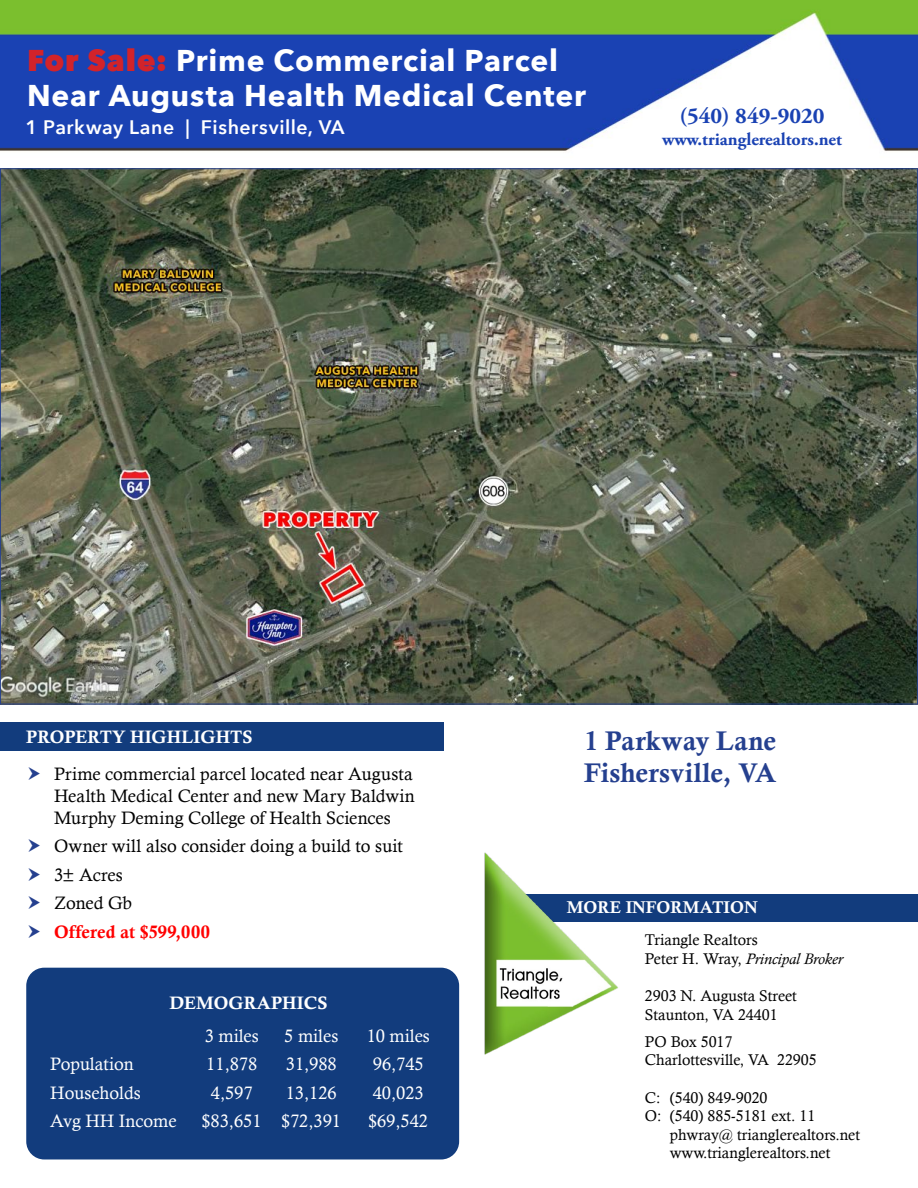
<style>
.page{position:relative;width:918px;height:1188px;background:#fff}
.page>*{position:absolute;margin:0;border:0;box-sizing:border-box;transform-origin:0 0}
.t1{font:700 30px/34.5px "Avenir Next";letter-spacing:.025em;color:#fff}
.t2{font:27px/32.4px "Calis MT Bol";color:#25408f}
.t3{font:700 22.5px "Adobe Garamond Pro";color:#1a42b3}
.t4{font:600 19.5px "Avenir Next";letter-spacing:.025em;color:#fff}
.t5{font:18px/21.6px "Calisto";color:#000;text-align:justify}
.t6{font:18px "Calisto";color:#fff}
.t7{font:18px "Calis MT Bol";color:#fff}
.t8{font:700 18px "Adobe Garamond Pro";color:#1a42b3}
.t9{font:18px "Calis MT Bol";letter-spacing:.01em;color:#f00}
.t10{font:17.1px "Calis MT Bol";color:#fff}
.t11{font:15.6px/18.6px "Calisto";color:#000}
.s1{font-weight:800;color:#d2232a}
.s2{font-style:italic}
</style>
<div class="page">
<img style="left:0;top:0;width:918px;height:1160px">
<div style="left:522px;top:894px;width:396px;height:27px;background:#123c7d"></div>
<img style="left:472px;top:848px;width:148px;height:215px">
<div style="left:0;top:722px;width:444px;height:29px;background:#123c7d"></div>
<img style="left:2px;top:170px;width:914px;height:532px">
<div style="left:26px;top:968px;width:433px;height:191px;background:#123c7d;border-radius:18px"></div>
<svg style="left:29px;top:767px;width:11px;height:13px"></svg>
<svg style="left:29px;top:839px;width:11px;height:13px"></svg>
<svg style="left:29px;top:867px;width:11px;height:14px"></svg>
<svg style="left:29px;top:896px;width:11px;height:13px"></svg>
<svg style="left:29px;top:924px;width:11px;height:14px"></svg>
<h1 class="t1" style="left:27px;top:43px;width:560px"><span class="s1">For Sale:</span> Prime Commercial Parcel<br>Near Augusta Health Medical Center</h1>
<p class="t4" style="left:26px;top:111px;width:321px">1 Parkway Lane | Fishersville, VA</p>
<h3 class="t3" style="left:680px;top:103px;width:147px">(540) 849-9020</h3>
<p class="t8" style="left:662px;top:128px;width:181px">www.trianglerealtors.net</p>
<p class="t7" style="left:26px;top:727px;width:228px">PROPERTY HIGHLIGHTS</p>
<h2 class="t2" style="left:584px;top:724px;width:193px">1 Parkway Lane<br>Fishersville, VA</h2>
<p class="t5" style="left:54px;top:763px;width:362px">Prime commercial parcel located near Augusta Health Medical Center and new Mary Baldwin Murphy Deming College of Health Sciences</p>
<p class="t5" style="left:54px;top:832px;width:350px;line-height:28.5px;text-align:left">Owner will also consider doing a build to suit<br>3± Acres<br>Zoned Gb</p>
<p class="t9" style="left:54px;top:921px;width:157px">Offered at $599,000</p>
<p class="t10" style="left:567px;top:898px;width:192px">MORE INFORMATION</p>
<p class="t11" style="left:645px;top:930px;width:199px">Triangle Realtors<br>Peter H. Wray, <span class="s2">Principal Broker</span></p>
<p class="t11" style="left:645px;top:986px;width:153px">2903 N. Augusta Street<br>Staunton, VA 24401</p>
<p class="t11" style="left:645px;top:1032px;width:173px">PO Box 5017<br>Charlottesville, VA 22905</p>
<p class="t11" style="left:645px;top:1088px;width:124px">C: (540) 849-9020</p>
<p class="t11" style="left:645px;top:1106px;width:172px">O: (540) 885-5181 ext. 11</p>
<p class="t11" style="left:670px;top:1125px;width:192px">phwray@ trianglerealtors.net</p>
<p class="t11" style="left:670px;top:1144px;width:162px">www.trianglerealtors.net</p>
<p class="t7" style="left:169px;top:992px;width:159px">DEMOGRAPHICS</p>
<p class="t6" style="left:205px;top:1025px;width:56px">3 miles</p>
<p class="t6" style="left:284px;top:1025px;width:56px">5 miles</p>
<p class="t6" style="left:367px;top:1025px;width:65px">10 miles</p>
<p class="t6" style="left:50px;top:1054px;width:85px">Population</p>
<p class="t6" style="left:206px;top:1054px;width:52px">11,878</p>
<p class="t6" style="left:286px;top:1054px;width:52px">31,988</p>
<p class="t6" style="left:373px;top:1054px;width:52px">96,745</p>
<p class="t6" style="left:50px;top:1082px;width:92px">Households</p>
<p class="t6" style="left:211px;top:1082px;width:43px">4,597</p>
<p class="t6" style="left:286px;top:1082px;width:52px">13,126</p>
<p class="t6" style="left:373px;top:1082px;width:52px">40,023</p>
<p class="t6" style="left:50px;top:1111px;width:128px">Avg HH Income</p>
<p class="t6" style="left:202px;top:1111px;width:141px">$83,651 $72,391</p>
<p class="t6" style="left:368px;top:1111px;width:61px">$69,542</p>
</div>
